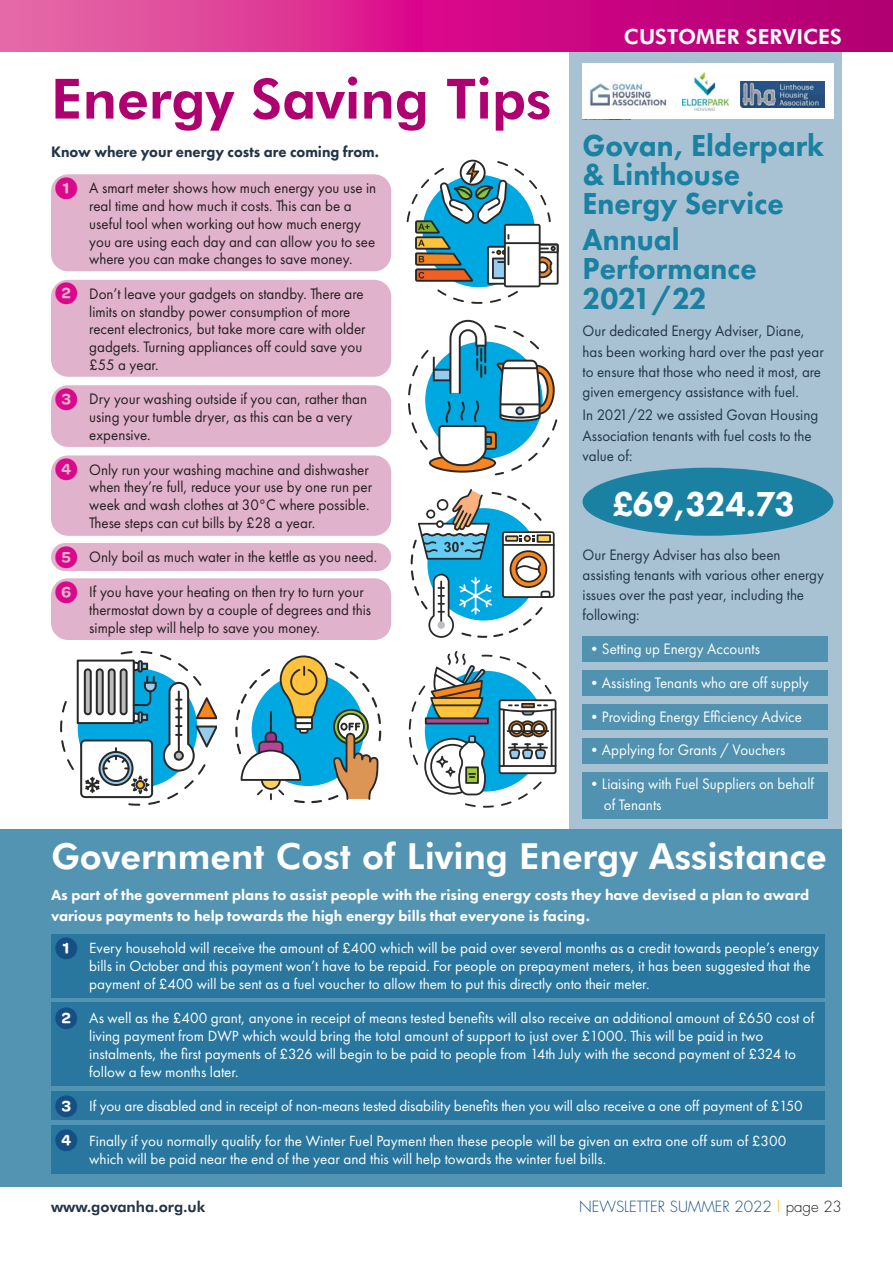
<style>
.page{position:relative;width:893px;height:1263px;background:#fff}
.page>*{position:absolute;margin:0;border:0;box-sizing:border-box;transform-origin:0 0}
.t1{font:800 55.5px "Futura BT";color:#ae0070}
.t2{font:800 36px "Futura BT";color:#fff}
.t3{font:800 36px "Futura PT";letter-spacing:-.02em;color:#fff;scale:.95 1}
.t4{font:800 31.5px/29.2px "Futura PT";color:#1a81a2;scale:.95 1}
.t5{font:800 21px "Futura BT";color:#fff}
.t6{font:15.75px/17.7px "Futura PT";color:#231f20;scale:.95 1}
.t7{font:15.75px/20.2px "Futura PT";color:#223447;scale:.95 1}
.t8{font:15.75px/21px "Futura PT";color:#fff;scale:.95 1}
.t9{font:800 15.75px "Futura PT";color:#223447;scale:.95 1}
.t10{font:15.3px/17.7px "Futura PT";color:#fff}
.t11{font:800 15.3px/20.2px "Futura PT";color:#fff}
.t12{font:300 15px "Futura";color:#164f85}
.t13{font:800 15px "Futura BT";color:#223447}
.s1{font-family:"Omnes Girl Scouts";font-weight:600;font-size:30px;color:#db088c}
.s2{font-size:15.3px}
.s3{font-family:"Omnes Girl Scouts";font-weight:600;font-size:30px;color:#164f85}
.s4{color:#f3b21c}
.s5{color:#231f20}
</style>
<div class="page">
<div style="left:51px;top:174px;width:340px;height:97px;background:#e0b2cb;border-radius:17px"></div>
<div style="left:51px;top:280px;width:340px;height:97px;background:#e0b2cb;border-radius:17px"></div>
<div style="left:51px;top:385px;width:340px;height:62px;background:#e0b2cb;border-radius:17px"></div>
<div style="left:51px;top:455px;width:340px;height:81px;background:#e0b2cb;border-radius:17px"></div>
<div style="left:51px;top:543px;width:340px;height:28px;background:#e0b2cb;border-radius:14px"></div>
<div style="left:51px;top:578px;width:340px;height:62px;background:#e0b2cb;border-radius:17px"></div>
<div style="left:570px;top:51px;width:272px;height:782px;background:#a8c2d3"></div>
<hr style="left:0;top:651px;width:1px;height:535px;background:#eeb2d1">
<svg style="left:0;top:0;width:893px;height:51px;background:#d1208b"></svg>
<div style="left:0;top:829px;width:842px;height:357px;background:#5294b1"></div>
<div style="left:51px;top:1002px;width:774px;height:84px;background:#29779f"></div>
<div style="left:51px;top:934px;width:774px;height:63px;background:#29779f"></div>
<div style="left:51px;top:1091px;width:774px;height:29px;background:#29779f"></div>
<div style="left:51px;top:1125px;width:774px;height:49px;background:#29779f"></div>
<div style="left:59px;top:940px;width:16px;height:16px;background:#fff;border-radius:50%"></div>
<div style="left:59px;top:1009px;width:16px;height:16px;background:#fff;border-radius:50%"></div>
<div style="left:59px;top:1097px;width:16px;height:16px;background:#fff;border-radius:50%"></div>
<div style="left:59px;top:1132px;width:16px;height:16px;background:#fff;border-radius:50%"></div>
<div style="left:583px;top:64px;width:250px;height:55px;background:#fff"></div>
<img style="left:740px;top:81px;width:84px;height:27px">
<img style="left:683px;top:73px;width:46px;height:38px">
<img style="left:589px;top:81px;width:78px;height:27px">
<div style="left:582px;top:468px;width:251px;height:68px;background:#1a81a2;border-radius:50%"></div>
<div style="left:583px;top:636px;width:245px;height:25px;background:#5092b0"></div>
<div style="left:583px;top:670px;width:245px;height:25px;background:#5092b0"></div>
<div style="left:583px;top:704px;width:245px;height:25px;background:#5092b0"></div>
<div style="left:583px;top:738px;width:245px;height:25px;background:#5092b0"></div>
<div style="left:583px;top:772px;width:245px;height:46px;background:#5092b0"></div>
<svg style="left:407px;top:160px;width:152px;height:144px"></svg>
<svg style="left:408px;top:320px;width:149px;height:155px"></svg>
<svg style="left:411px;top:489px;width:144px;height:149px"></svg>
<svg style="left:409px;top:651px;width:147px;height:157px"></svg>
<svg style="left:235px;top:655px;width:146px;height:148px"></svg>
<svg style="left:60px;top:651px;width:157px;height:155px"></svg>
<h1 class="t1" style="left:51px;top:72px;width:502px">Energy Saving Tips</h1>
<p class="t9" style="left:51px;top:142px;width:347px">Know where your energy costs are coming from.</p>
<p class="t6" style="left:89px;top:181px;width:303px;text-indent:-34px"><span class="s1">1</span> A smart meter shows how much energy you use in real time and how much it costs. This can be a useful tool when working out how much energy you are using each day and can allow you to see where you can make changes to save money.</p>
<p class="t6" style="left:89px;top:286px;width:292px;text-indent:-34px"><span class="s1">2</span> Don’t leave your gadgets on standby. There are limits on standby power consumption of more recent electronics, but take more care with older gadgets. Turning appliances off could save you £55 a year.</p>
<p class="t6" style="left:89px;top:392px;width:294px;text-indent:-34px"><span class="s1">3</span> Dry your washing outside if you can, rather than using your tumble dryer, as this can be a very expensive.</p>
<p class="t6" style="left:89px;top:462px;width:299px;text-indent:-34px"><span class="s1">4</span> Only run your washing machine and dishwasher when they’re full, reduce your use by one run per week and wash clothes at 30°C where possible.<br>These steps can cut bills by £28 a year.</p>
<p class="t6" style="left:55px;top:550px;width:340px"><span class="s1">5</span> Only boil as much water in the kettle as you need.</p>
<p class="t6" style="left:89px;top:585px;width:298px;text-indent:-34px"><span class="s1">6</span> If you have your heating on then try to turn your thermostat down by a couple of degrees and this simple step will help to save you money.</p>
<h3 class="t5" style="left:624px;top:26px;width:220px">CUSTOMER SERVICES</h3>
<h3 class="t4" style="left:583px;top:130px;width:256px">Govan, Elderpark &amp; Linthouse<br>Energy Service</h3>
<h3 class="t4" style="left:583px;top:225px;width:185px">Annual<br>Performance<br>2021/22</h3>
<p class="t7" style="left:583px;top:323px;width:255px">Our dedicated Energy Adviser, Diane, has been working hard over the past year to ensure that those who need it most, are given emergency assistance with fuel.</p>
<p class="t7" style="left:583px;top:407px;width:250px">In 2021/22 we assisted Govan Housing<br>Association tenants with fuel costs to the value of:</p>
<h2 class="t3" style="left:612px;top:482px;width:194px">£69,324.73</h2>
<p class="t7" style="left:583px;top:546px;width:256px">Our Energy Adviser has also been assisting tenants with various other energy issues over the past year, including the following:</p>
<p class="t8" style="left:587px;top:640px;width:184px"><span class="s2">•</span>Setting up Energy Accounts</p>
<p class="t8" style="left:587px;top:674px;width:235px"><span class="s2">•</span>Assisting Tenants who are off supply</p>
<p class="t8" style="left:587px;top:707px;width:228px"><span class="s2">•</span>Providing Energy Efficiency Advice</p>
<p class="t8" style="left:587px;top:741px;width:210px"><span class="s2">•</span>Applying for Grants / Vouchers</p>
<p class="t8" style="left:604px;top:775px;width:223px;text-indent:-17px"><span class="s2">•</span>Liaising with Fuel Suppliers on behalf of Tenants</p>
<h2 class="t2" style="left:51px;top:839px;width:777px">Government Cost of Living Energy Assistance</h2>
<p class="t11" style="left:51px;top:885px;width:760px">As part of the government plans to assist people with the rising energy costs they have devised a plan to award various payments to help towards the high energy bills that everyone is facing.</p>
<p class="t10" style="left:89px;top:941px;width:731px;text-indent:-34px"><span class="s3">1</span> Every household will receive the amount of £400 which will be paid over several months as a credit towards people’s energy bills in October and this payment won’t have to be repaid. For people on prepayment meters, it has been suggested that the payment of £400 will be sent as a fuel voucher to allow them to put this directly onto their meter.</p>
<p class="t10" style="left:89px;top:1011px;width:727px;text-indent:-34px"><span class="s3">2</span> As well as the £400 grant, anyone in receipt of means tested benefits will also receive an additional amount of £650 cost of living payment from DWP which would bring the total amount of support to just over £1000. This will be paid in two instalments, the first payments of £326 will begin to be paid to people from 14th July with the second payment of £324 to follow a few months later.</p>
<p class="t10" style="left:55px;top:1099px;width:749px"><span class="s3">3</span> If you are disabled and in receipt of non-means tested disability benefits then you will also receive a one off payment of £150</p>
<p class="t10" style="left:89px;top:1133px;width:699px;text-indent:-34px"><span class="s3">4</span> Finally if you normally qualify for the Winter Fuel Payment then these people will be given an extra one off sum of £300 which will be paid near the end of the year and this will help towards the winter fuel bills.</p>
<p class="t13" style="left:51px;top:1199px;width:156px">www.govanha.org.uk</p>
<p class="t12" style="left:579px;top:1199px;width:264px">NEWSLETTER SUMMER 2022 <span class="s4">|</span> <span class="s5">page 23</span></p>
</div>
